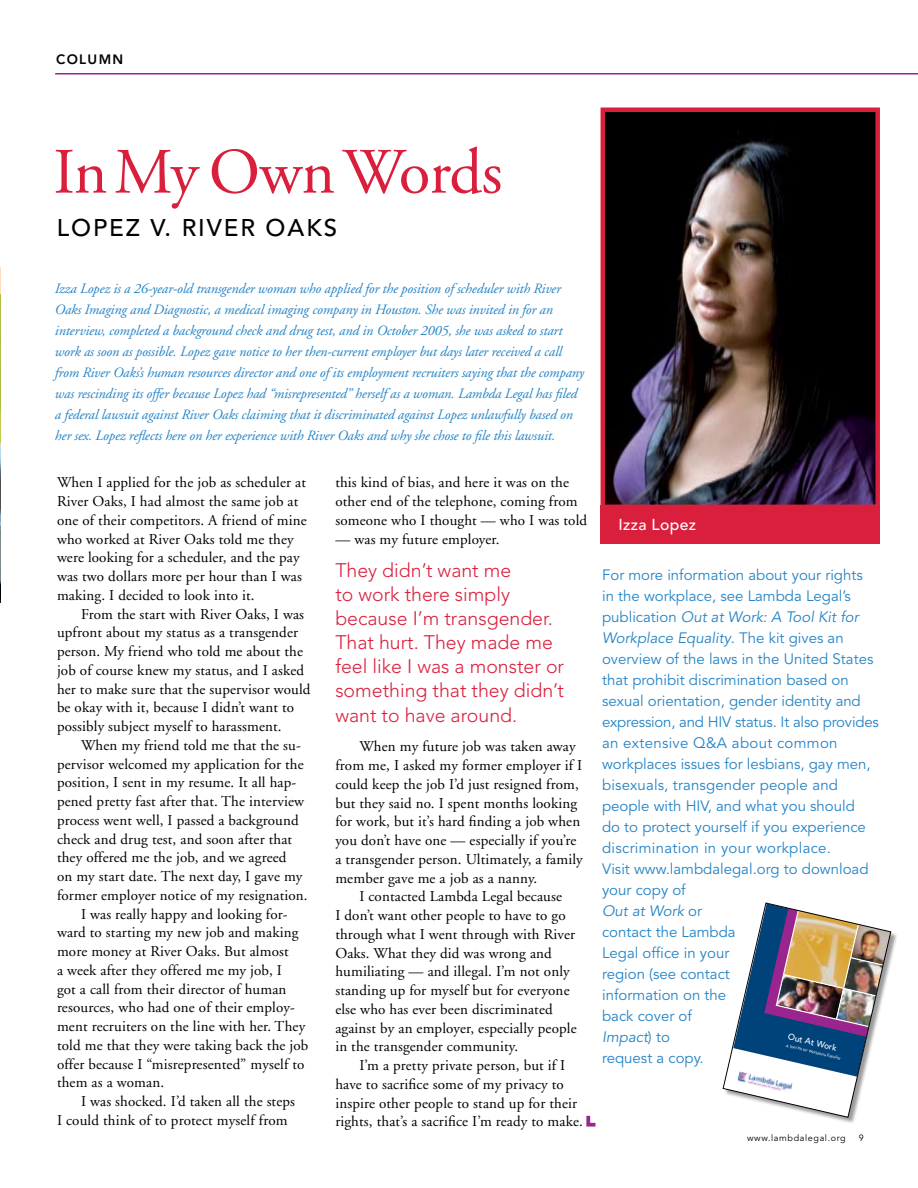
<style>
.page{position:relative;width:918px;height:1188px;background:#fff}
.page>*{position:absolute;margin:0;border:0;box-sizing:border-box;transform-origin:0 0}
.t1{font:64.5px "Adobe Garamond";letter-spacing:-.015em;color:#da1f3d}
.t2{font:500 24px "Avenir";letter-spacing:.08em;color:#000}
.t3{font:300 19.5px/24.3px "Avenir";color:#da1f3d}
.t4{font:500 15.75px "Avenir";color:#fff}
.t5{font:15px/18.8px "Adobe Garamond";letter-spacing:.01em;color:#000}
.t6{font:15px/21px "Avenir";color:#2483c6}
.t7{font:italic 14.25px/21px "Adobe Garamond";letter-spacing:-.01em;color:#2483c6}
.t8{font:800 13.5px "Avenir";color:#000}
.t9{font:9px "Avenir";letter-spacing:.07em;color:#000}
.t10{font:500 8.55px "Avenir";color:#fff}
.t11{font:500 3.75px "Avenir";color:#fff}
.s1{font-style:italic}
</style>
<div class="page">
<img style="left:606px;top:112px;width:269px;height:392px">
<hr style="left:55px;top:73px;width:863px;height:2px;background:#9a258f">
<div style="left:601px;top:506px;width:279px;height:38px;background:#da1f3d"></div>
<div style="left:601px;top:107px;width:279px;height:402px;border:4px solid #da1f3d"></div>
<div style="left:724px;top:903px;width:175px;height:222px;background:#000;opacity:.4"></div>
<img style="left:723px;top:903px;width:168px;height:215px">
<img style="left:0;top:443px;width:1px;height:159px">
<hr style="left:0;top:294px;width:1px;height:149px;background:#bbc824">
<svg style="left:586px;top:1115px;width:10px;height:12px"></svg>
<p class="t8" style="left:56px;top:52px;width:12px">COLUMN</p>
<h1 class="t1" style="left:53px;top:138px;width:451px">In My Own Words</h1>
<h2 class="t2" style="left:57px;top:214px;width:282px">LO PEZ V. RIVER OAKS</h2>
<p class="t7" style="left:55px;top:279px;width:531px">Izza Lopez is a 26-year-old transgender woman who applied for the position of scheduler with River Oaks Imaging and Diagnostic, a medical imaging company in Houston. She was invited in for an interview, completed a background check and drug test, and in October 2005, she was asked to start work as soon as possible. Lopez gave notice to her then-current employer but days later received a call from River Oaks’s human resources director and one of its employment recruiters saying that the company was rescinding its offer because Lopez had “misrepresented” herself as a woman. Lambda Legal has filed a federal lawsuit against River Oaks claiming that it discriminated against Lopez unlawfully based on her sex. Lopez reflects here on her experience with River Oaks and why she chose to file this lawsuit.</p>
<p class="t5" style="left:57px;top:474px;width:251px">When I applied for the job as scheduler at River Oaks, I had almost the same job at one of their competitors. A friend of mine who worked at River Oaks told me they were looking for a scheduler, and the pay was two dollars more per hour than I was making. I decided to look into it.</p>
<p class="t5" style="left:57px;top:605px;width:255px;text-indent:24px">From the start with River Oaks, I was upfront about my status as a transgender person. My friend who told me about the job of course knew my status, and I asked her to make sure that the supervisor would be okay with it, because I didn’t want to possibly subject myself to harassment.</p>
<p class="t5" style="left:81px;top:736px;width:221px">When my friend told me that the su-</p>
<p class="t5" style="left:57px;top:755px;width:248px">pervisor welcomed my application for the</p>
<p class="t5" style="left:57px;top:774px;width:241px">position, I sent in my resume. It all hap-</p>
<p class="t5" style="left:57px;top:792px;width:249px">pened pretty fast after that. The interview</p>
<p class="t5" style="left:57px;top:811px;width:243px">process went well, I passed a background</p>
<p class="t5" style="left:57px;top:830px;width:237px">check and drug test, and soon after that</p>
<p class="t5" style="left:57px;top:849px;width:231px">they offered me the job, and we agreed</p>
<p class="t5" style="left:57px;top:867px;width:247px">on my start date. The next day, I gave my</p>
<p class="t5" style="left:57px;top:886px;width:252px">former employer notice of my resignation.</p>
<p class="t5" style="left:81px;top:905px;width:208px">I was really happy and looking for-</p>
<p class="t5" style="left:57px;top:924px;width:243px">ward to starting my new job and making</p>
<p class="t5" style="left:57px;top:942px;width:233px">more money at River Oaks. But almost</p>
<p class="t5" style="left:57px;top:961px;width:226px">a week after they offered me my job, I</p>
<p class="t5" style="left:57px;top:980px;width:231px">got a call from their director of human</p>
<p class="t5" style="left:57px;top:999px;width:239px">resources, who had one of their employ-</p>
<p class="t5" style="left:57px;top:1017px;width:250px">ment recruiters on the line with her. They</p>
<p class="t5" style="left:57px;top:1036px;width:253px">told me that they were taking back the job</p>
<p class="t5" style="left:57px;top:1055px;width:249px">offer because I “misrepresented” myself to</p>
<p class="t5" style="left:57px;top:1074px;width:109px">them as a woman.</p>
<p class="t5" style="left:81px;top:1092px;width:216px">I was shocked. I’d taken all the steps</p>
<p class="t5" style="left:57px;top:1111px;width:232px">I could think of to protect myself from</p>
<p class="t5" style="left:335px;top:474px;width:253px">this kind of bias, and here it was on the other end of the telephone, coming from someone who I thought — who I was told</p>
<p class="t5" style="left:335px;top:530px;width:166px">— was my future employer.</p>
<h3 class="t3" style="left:335px;top:558px;width:230px">They didn’t want me<br>to work there simply because I’m transgender.<br>That hurt. They made me feel like I was a monster or something that they didn’t want to have around.</h3>
<p class="t5" style="left:335px;top:738px;width:249px;text-indent:24px">When my future job was taken away from me, I asked my former employer if I could keep the job I’d just resigned from, but they said no. I spent months looking for work, but it’s hard finding a job when you don’t have one — especially if you’re a transgender person. Ultimately, a family member gave me a job as a nanny.</p>
<p class="t5" style="left:335px;top:888px;width:243px;text-indent:24px">I contacted Lambda Legal because<br>I don’t want other people to have to go through what I went through with River Oaks. What they did was wrong and humiliating — and illegal. I’m not only standing up for myself but for everyone else who has ever been discriminated against by an employer, especially people in the transgender community.</p>
<p class="t5" style="left:335px;top:1056px;width:249px;text-indent:24px">I’m a pretty private person, but if I have to sacrifice some of my privacy to inspire other people to stand up for their rights, that’s a sacrifice I’m ready to make.</p>
<p class="t4" style="left:619px;top:515px;width:79px">IZZA LOPEZ</p>
<p class="t6" style="left:602px;top:564px;width:278px">For more information about your rights<br>in the workplace, see Lambda Legal’s publication <span class="s1">Out at Work: A Tool Kit for<br>Workplace Equality</span>. The kit gives an overview of the laws in the U nited States that prohibit discrimination based on sexual orientation, gender identity and expression, and HIV status. It also provides an extensive Q&amp;A about common workplaces issues for lesbians, gay men, bisexuals, transgender people and people with HIV, and what you should<br>do to protect yourself if you experience discrimination in your workplace.<br>Visit www.lambdalegal.org to download your copy of<br><span class="s1">Out at Work</span> or<br>contact the Lambda<br>Legal office in your<br>region (see contact<br>information on the<br>back cover of<br><span class="s1">Impact</span>) to<br>request a copy.</p>
<p class="t10" style="left:789px;top:1032px;width:51px;rotate:13deg">OUT AT WORK</p>
<p class="t11" style="left:787px;top:1043px;width:58px;rotate:13deg">A TOOL KIT FOR WORKPLACE EQUALITY</p>
<p class="t9" style="left:747px;top:1133px;width:100px">www.lambdalegal.org</p>
<p class="t9" style="left:859px;top:1133px;width:7px">9</p>
</div>
